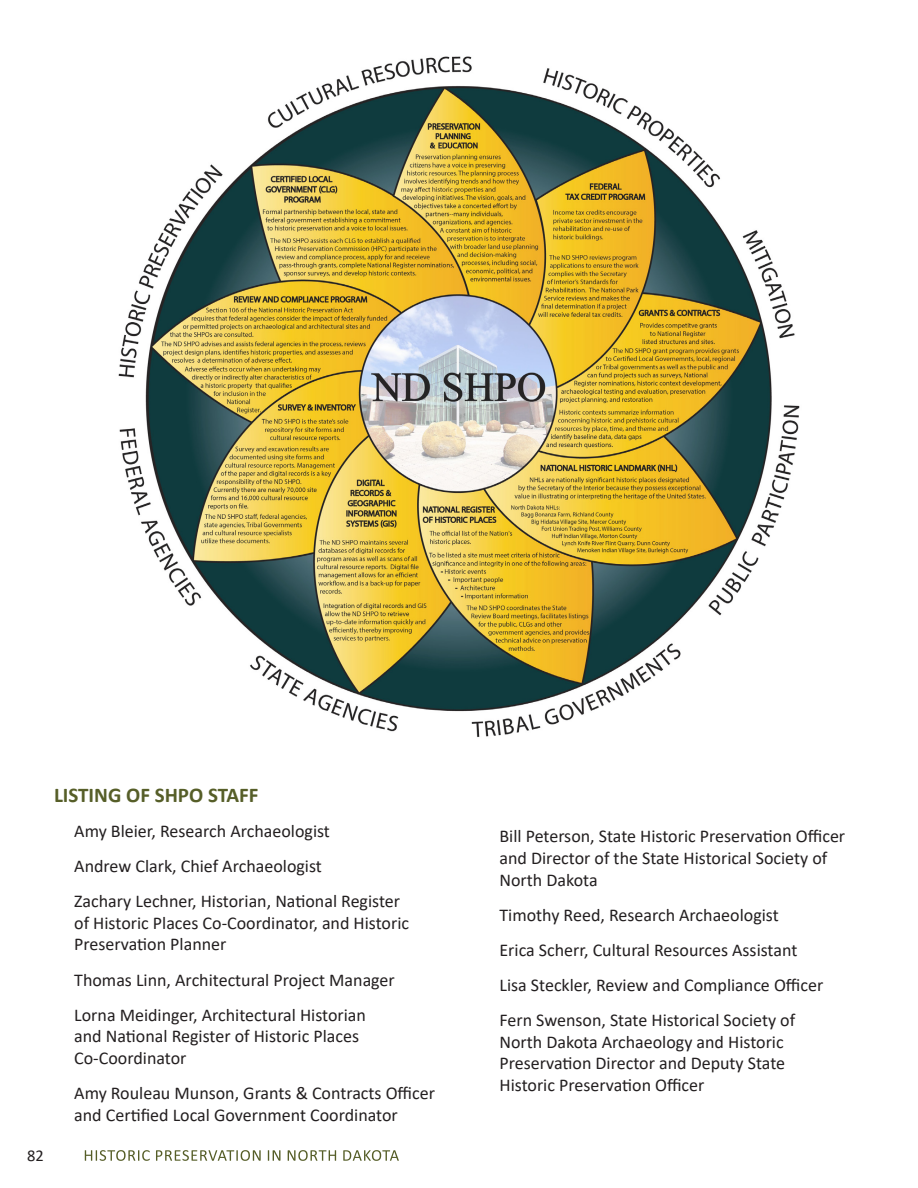
<style>
.page{position:relative;width:918px;height:1188px;background:#fff}
.page>*{position:absolute;margin:0;border:0;box-sizing:border-box;transform-origin:0 0}
.t1{font:700 21px "Calibri";color:#565e28}
.t2{font:18px/21.6px "Calibri";color:#231f20}
.t3{font:16.5px "Calibri";color:#231f20}
</style>
<div class="page">
<svg style="left:85px;top:1150px;width:314px;height:11px"></svg>
<img style="left:118px;top:56px;width:682px;height:681px">
<p class="t3" style="left:27px;top:1144px;width:18px">82</p>
<p class="t1" style="left:54px;top:780px;width:206px">LISTING OF SHPO STAFF</p>
<p class="t2" style="left:74px;top:813px;width:327px;line-height:35.1px">Amy Bleier, Research Archaeologist<br>Andrew Clark, Chief Archaeologist<br>Zachary Lechner, Historian, National Register</p>
<p class="t2" style="left:74px;top:912px;width:336px">of Historic Places Co-Coordinator, and Historic<br>Preservation Planner</p>
<p class="t2" style="left:74px;top:962px;width:322px;line-height:35.1px">Thomas Linn, Architectural Project Manager<br>Lorna Meidinger, Architectural Historian</p>
<p class="t2" style="left:74px;top:1025px;width:286px">and National Register of Historic Places<br>Co-Coordinator</p>
<p class="t2" style="left:74px;top:1082px;width:362px">Amy Rouleau Munson, Grants &amp; Contracts Officer and Certified Local Government Coordinator</p>
<p class="t2" style="left:500px;top:825px;width:347px">Bill Peterson, State Historic Preservation Officer and Director of the State Historical Society of<br>North Dakota</p>
<p class="t2" style="left:500px;top:897px;width:325px;line-height:35.1px">Timothy Reed, Research Archaeologist<br>Erica Scherr, Cultural Resources Assistant Lisa Steckler, Review and Compliance Officer Fern Swenson, State Historical Society of</p>
<p class="t2" style="left:500px;top:1030px;width:287px;text-align:justify">North Dakota Archaeology and Historic Preservation Director and Deputy State Historic Preservation Officer</p>
</div>
